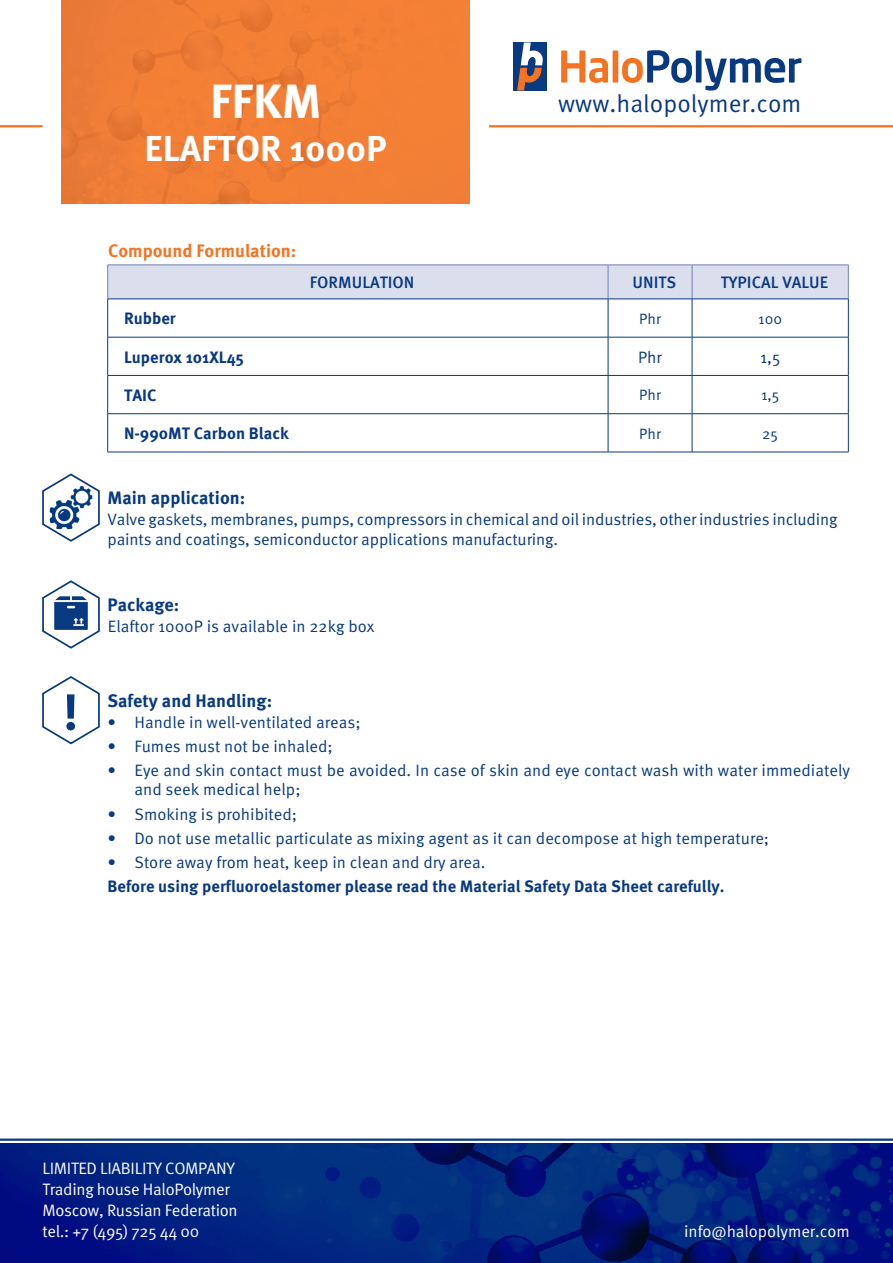
<style>
.page{position:relative;width:893px;height:1263px;background:#fff}
.page>*{position:absolute;margin:0;border:0;box-sizing:border-box;transform-origin:0 0}
.t1{font:700 51.15px "Gramatika";color:#083981}
.t2{font:700 48px "Meta Pro";color:#fff}
.t3{font:700 36px "Meta Pro";color:#fff}
.t4{font:24.6px "Meta Pro";color:#083981}
.t5{font:700 18px "Meta Pro";color:#083981}
.t6{font:700 18px "Meta Pro";color:#f47321}
.t7{font:16.5px/19.8px "Meta Pro";color:#083981}
.t8{font:700 16.5px "Meta Pro";color:#083981}
.t9{font:16.5px/21px "Meta Pro";letter-spacing:-.02em;color:#fff}
.t10{font:500 16.5px "Meta Pro";color:#083981}
.t11{font:15px "Meta Pro";color:#083981}
</style>
<div class="page">
<hr style="left:0;top:1138px;width:893px;height:3px;background:#083981">
<img style="left:0;top:1143px;width:893px;height:120px">
<hr style="left:489px;top:125px;width:404px;height:2px;background:#f47321">
<hr style="left:0;top:125px;width:43px;height:2px;background:#f47321">
<img style="left:62px;top:0;width:408px;height:204px">
<div style="left:513px;top:43px;width:34px;height:48px;background:#083981"></div>
<svg style="left:517px;top:43px;width:26px;height:48px"></svg>
<svg style="left:561px;top:51px;width:47px;height:32px"></svg>
<div style="left:613px;top:51px;width:5px;height:32px;background:#f47321"></div>
<svg style="left:622px;top:50px;width:70px;height:33px"></svg>
<div style="left:696px;top:51px;width:5px;height:32px;background:#083981"></div>
<svg style="left:705px;top:58px;width:96px;height:33px"></svg>
<svg style="left:42px;top:676px;width:58px;height:69px"></svg>
<svg style="left:42px;top:473px;width:58px;height:69px"></svg>
<svg style="left:42px;top:580px;width:58px;height:69px"></svg>
<div style="left:108px;top:266px;width:740px;height:33px;background:#dbdeec"></div>
<hr style="left:107px;top:265px;width:501px;height:1px;background:#7581b2">
<hr style="left:107px;top:265px;width:1px;height:34px;background:#7581b2">
<hr style="left:608px;top:265px;width:84px;height:1px;background:#7581b2">
<hr style="left:608px;top:265px;width:1px;height:34px;background:#7581b2">
<hr style="left:692px;top:265px;width:156px;height:1px;background:#7581b2">
<hr style="left:692px;top:265px;width:1px;height:34px;background:#7581b2">
<hr style="left:848px;top:265px;width:1px;height:34px;background:#7581b2">
<hr style="left:107px;top:299px;width:501px;height:1px;background:#083981">
<hr style="left:107px;top:299px;width:1px;height:38px;background:#083981">
<hr style="left:608px;top:299px;width:84px;height:1px;background:#083981">
<hr style="left:608px;top:299px;width:1px;height:38px;background:#083981">
<hr style="left:692px;top:299px;width:156px;height:1px;background:#083981">
<hr style="left:692px;top:299px;width:1px;height:38px;background:#083981">
<hr style="left:848px;top:299px;width:1px;height:38px;background:#083981">
<hr style="left:107px;top:337px;width:501px;height:1px;background:#083981">
<hr style="left:107px;top:337px;width:1px;height:38px;background:#083981">
<hr style="left:608px;top:337px;width:84px;height:1px;background:#083981">
<hr style="left:608px;top:337px;width:1px;height:38px;background:#083981">
<hr style="left:692px;top:337px;width:156px;height:1px;background:#083981">
<hr style="left:692px;top:337px;width:1px;height:38px;background:#083981">
<hr style="left:848px;top:337px;width:1px;height:38px;background:#083981">
<hr style="left:107px;top:375px;width:501px;height:1px;background:#083981">
<hr style="left:107px;top:376px;width:1px;height:37px;background:#083981">
<hr style="left:608px;top:375px;width:84px;height:1px;background:#083981">
<hr style="left:608px;top:376px;width:1px;height:37px;background:#083981">
<hr style="left:692px;top:375px;width:156px;height:1px;background:#083981">
<hr style="left:692px;top:376px;width:1px;height:37px;background:#083981">
<hr style="left:848px;top:376px;width:1px;height:37px;background:#083981">
<hr style="left:107px;top:413px;width:501px;height:1px;background:#083981">
<hr style="left:107px;top:414px;width:1px;height:38px;background:#083981">
<hr style="left:608px;top:413px;width:84px;height:1px;background:#083981">
<hr style="left:608px;top:414px;width:1px;height:38px;background:#083981">
<hr style="left:692px;top:413px;width:156px;height:1px;background:#083981">
<hr style="left:692px;top:414px;width:1px;height:38px;background:#083981">
<hr style="left:848px;top:414px;width:1px;height:38px;background:#083981">
<hr style="left:107px;top:452px;width:501px;height:1px;background:#083981">
<hr style="left:608px;top:452px;width:84px;height:1px;background:#083981">
<hr style="left:692px;top:452px;width:156px;height:1px;background:#083981">
<p class="t2" style="left:210px;top:71px;width:113px">FFKM</p>
<p class="t3" style="left:145px;top:126px;width:244px">ELAFTOR 1000P</p>
<p class="t6" style="left:108px;top:239px;width:190px">Compound Formulation:</p>
<h3 class="t4" style="left:558px;top:88px;width:245px">www.halopolymer.com</h3>
<p class="t10" style="left:310px;top:272px;width:106px">FORMULATION</p>
<p class="t10" style="left:633px;top:272px;width:45px">UNITS</p>
<p class="t10" style="left:721px;top:272px;width:109px">TYPICAL VALUE</p>
<p class="t8" style="left:124px;top:308px;width:53px">Rubber</p>
<p class="t11" style="left:639px;top:309px;width:23px">Phr</p>
<p class="t11" style="left:758px;top:309px;width:25px">100</p>
<p class="t8" style="left:124px;top:346px;width:122px">Luperox 101XL45</p>
<p class="t7" style="left:638px;top:347px;width:25px">Phr</p>
<p class="t7" style="left:760px;top:348px;width:22px">1,5</p>
<p class="t8" style="left:124px;top:385px;width:34px">TAIC</p>
<p class="t11" style="left:639px;top:385px;width:23px">Phr</p>
<p class="t11" style="left:761px;top:386px;width:20px">1,5</p>
<p class="t8" style="left:124px;top:423px;width:166px">N-990MT Carbon Black</p>
<p class="t11" style="left:639px;top:424px;width:23px">Phr</p>
<p class="t11" style="left:762px;top:424px;width:17px">25</p>
<p class="t5" style="left:107px;top:486px;width:139px">Main application:</p>
<p class="t7" style="left:107px;top:510px;width:732px">Valve gaskets, membranes, pumps, compressors in chemical and oil industries, other industries including paints and coatings, semiconductor applications manufacturing.</p>
<p class="t5" style="left:107px;top:593px;width:73px">Package:</p>
<p class="t1" style="left:63px;top:675px;width:17px">!</p>
<p class="t7" style="left:108px;top:616px;width:268px">Elaftor 1000P is available in 22kg box</p>
<p class="t5" style="left:107px;top:689px;width:166px">Safety and Handling:</p>
<p class="t7" style="left:107px;top:712px;width:255px">• Handle in well-ventilated areas;</p>
<p class="t7" style="left:107px;top:736px;width:227px">• Fumes must not be inhaled;</p>
<p class="t7" style="left:134px;top:760px;width:717px;text-indent:-27px">• Eye and skin contact must be avoided. In case of skin and eye contact wash with water immediately and seek medical help;</p>
<p class="t7" style="left:107px;top:804px;width:191px">• Smoking is prohibited;</p>
<p class="t7" style="left:107px;top:828px;width:663px">• Do not use metallic particulate as mixing agent as it can decompose at high temperature;</p>
<p class="t7" style="left:107px;top:852px;width:380px">• Store away from heat, keep in clean and dry area.</p>
<p class="t8" style="left:107px;top:875px;width:619px">Before using perfluoroelastomer please read the Material Safety Data Sheet carefully.</p>
<p class="t9" style="left:43px;top:1158px;width:197px">LIMITED LIABILITY COMPANY<br>Trading house HaloPolymer<br>Moscow, Russian Federation tel.: +7 (495) 725 44 00</p>
<p class="t9" style="left:684px;top:1221px;width:167px">info@halopolymer.com</p>
</div>
